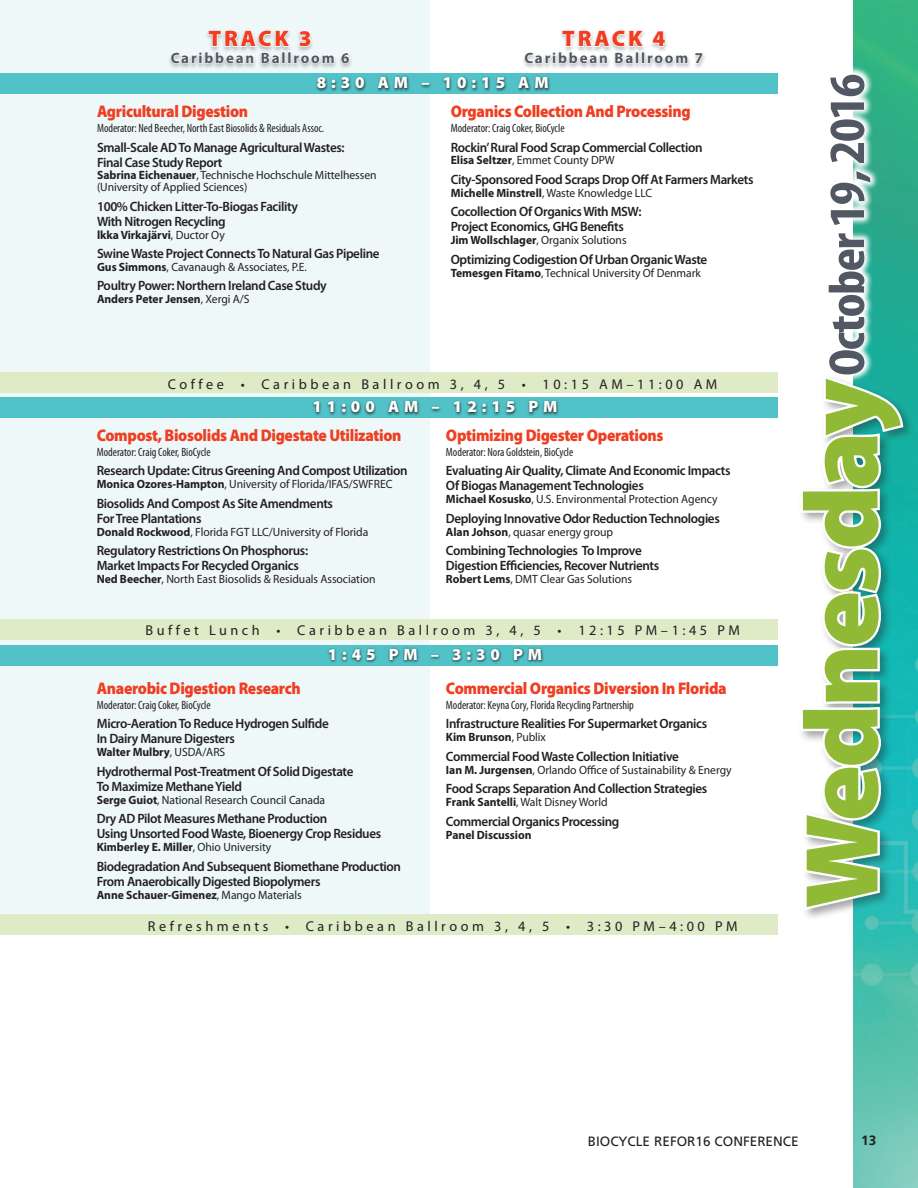
<style>
.page{position:relative;width:918px;height:1188px;background:#fff}
.page>*{position:absolute;margin:0;border:0;box-sizing:border-box;transform-origin:0 0}
.t1{font:700 condensed 51.15px "Myriad Pro";letter-spacing:-.03em;color:#515863;scale:1.1 1}
.t2{font:900 22.5px "Myriad Pro";letter-spacing:.12em;color:#ef3e22}
.t3{font:900 16.8px "Myriad Pro";letter-spacing:-.02em;color:#ef3e22;scale:.92 1}
.t4{font:900 16.5px "Myriad Pro";letter-spacing:.3em;color:#fff}
.t5{font:700 15px "Myriad Pro";letter-spacing:.12em;color:#515863}
.t6{font:14.25px "Myriad Pro";letter-spacing:.25em;color:#231f20}
.t7{font:600 13.5px/15px "Myriad Pro";letter-spacing:-.03em;color:#231f20}
.t8{font:13.5px "Frutiger";color:#231f20}
.t9{font:700 13.5px "Frutiger";color:#231f20}
.t10{font:12px/11.7px "Myriad Pro";letter-spacing:-.005em;color:#231f20}
.t11{font:condensed 12px "Myriad Pro";color:#231f20}
.t12{font:700 12px "Myriad Pro";letter-spacing:-.005em;color:#231f20}
.s1{font-weight:700}
.s2{font-weight:400}
.s3{font-weight:900;font-stretch:normal;font-size:105px;color:#90ba35}
</style>
<div class="page">
<img style="left:854px;top:0;width:64px;height:1188px">
<div style="left:0;top:0;width:430px;height:916px;background:#ebf7f7"></div>
<div style="left:798px;top:373px;width:117px;height:549px;background:#231f20;opacity:.4"></div>
<svg style="left:798px;top:372px;width:108px;height:541px"></svg>
<svg style="left:821px;top:66px;width:58px;height:317px"></svg>
<div style="left:167px;top:29px;width:540px;height:41px;background:#231f20;opacity:.27"></div>
<svg style="left:170px;top:29px;width:181px;height:45px"></svg>
<svg style="left:523px;top:29px;width:181px;height:45px"></svg>
<div style="left:0;top:74px;width:778px;height:20px;background:#51c3c8"></div>
<svg style="left:316px;top:75px;width:234px;height:17px"></svg>
<div style="left:0;top:373px;width:778px;height:20px;background:#dfeac7"></div>
<div style="left:0;top:915px;width:778px;height:20px;background:#dfeac7"></div>
<div style="left:0;top:397px;width:778px;height:21px;background:#51c3c8"></div>
<svg style="left:312px;top:399px;width:247px;height:17px"></svg>
<div style="left:0;top:619px;width:778px;height:20px;background:#dfeac7"></div>
<div style="left:0;top:645px;width:778px;height:20px;background:#51c3c8"></div>
<svg style="left:327px;top:647px;width:217px;height:16px"></svg>
<h2 class="t2" style="left:209px;top:24px;width:105px">TRACK 3</h2>
<p class="t5" style="left:171px;top:48px;width:180px">Caribbean Ballroom 6</p>
<h2 class="t2" style="left:562px;top:24px;width:105px">TRACK 4</h2>
<p class="t5" style="left:524px;top:48px;width:180px">Caribbean Ballroom 7</p>
<p class="t4" style="left:317px;top:72px;width:233px">8:30 AM – 10:15 AM</p>
<p class="t3" style="left:97px;top:100px;width:166px">Agricultural Digestion</p>
<p class="t11" style="left:97px;top:121px;width:229px">Moderator: Ned Beecher, North East Biosolids &amp; Residuals Assoc.</p>
<p class="t7" style="left:97px;top:139px;width:249px">Small-Scale AD To Manage Agricultural Wastes:<br>Final Case Study Report</p>
<p class="t10" style="left:97px;top:169px;width:281px"><span class="s1">Sabrina Eichenauer</span>, Technische Hochschule Mittelhessen (University of Applied Sciences)</p>
<p class="t7" style="left:97px;top:198px;width:202px">100% Chicken Litter-To-Biogas Facility<br>With Nitrogen Recycling</p>
<p class="t12" style="left:97px;top:227px;width:129px">lkka Virkajärvi<span class="s2">, Ductor Oy</span></p>
<p class="t7" style="left:97px;top:246px;width:284px">Swine Waste Project Connects To Natural Gas Pipeline</p>
<p class="t10" style="left:97px;top:261px;width:211px"><span class="s1">Gus Simmons</span>, Cavanaugh &amp; Associates, P.E.</p>
<p class="t7" style="left:97px;top:278px;width:231px">Poultry Power: Northern Ireland Case Study</p>
<p class="t12" style="left:97px;top:291px;width:154px">Anders Peter Jensen<span class="s2">, Xergi A/S</span></p>
<p class="t3" style="left:451px;top:100px;width:262px">Organics Collection And Processing</p>
<p class="t11" style="left:451px;top:121px;width:115px">Moderator: Craig Coker, BioCycle</p>
<p class="t7" style="left:451px;top:139px;width:253px">Rockin’ Rural Food Scrap Commercial Collection</p>
<p class="t10" style="left:451px;top:154px;width:166px"><span class="s1">Elisa Seltzer</span>, Emmet County DPW</p>
<p class="t7" style="left:451px;top:172px;width:304px">City-Sponsored Food Scraps Drop Off At Farmers Markets</p>
<p class="t10" style="left:451px;top:187px;width:203px"><span class="s1">Michelle Minstrell</span>, Waste Knowledge LLC</p>
<p class="t7" style="left:451px;top:204px;width:192px">Cocollection Of Organics With MSW:<br>Project Economics, GHG Benefits</p>
<p class="t10" style="left:451px;top:234px;width:177px"><span class="s1">Jim Wollschlager</span>, Organix Solutions</p>
<p class="t7" style="left:451px;top:251px;width:258px">Optimizing Codigestion Of Urban Organic Waste</p>
<p class="t10" style="left:451px;top:267px;width:252px"><span class="s1">Temesgen Fitamo</span>, Technical University Of Denmark</p>
<p class="t6" style="left:168px;top:375px;width:551px">Coffee • Caribbean Ballroom 3, 4, 5 • 10:15 AM–11:00 AM</p>
<p class="t4" style="left:313px;top:395px;width:246px">11:00 AM – 12:15 PM</p>
<p class="t3" style="left:97px;top:424px;width:333px">Compost, Biosolids And Digestate Utilization</p>
<p class="t11" style="left:97px;top:445px;width:115px">Moderator: Craig Coker, BioCycle</p>
<p class="t7" style="left:97px;top:463px;width:313px">Research Update: Citrus Greening And Compost Utilization</p>
<p class="t10" style="left:97px;top:478px;width:297px"><span class="s1">Monica Ozores-Hampton</span>, University of Florida/IFAS/SWFREC</p>
<p class="t7" style="left:97px;top:495px;width:238px">Biosolids And Compost As Site Amendments<br>For Tree Plantations</p>
<p class="t10" style="left:97px;top:526px;width:273px"><span class="s1">Donald Rockwood</span>, Florida FGT LLC/University of Florida</p>
<p class="t7" style="left:97px;top:543px;width:213px">Regulatory Restrictions On Phosphorus:<br>Market Impacts For Recycled Organics</p>
<p class="t10" style="left:97px;top:573px;width:280px"><span class="s1">Ned Beecher</span>, North East Biosolids &amp; Residuals Association</p>
<p class="t3" style="left:446px;top:424px;width:238px">Optimizing Digester Operations</p>
<p class="t11" style="left:446px;top:445px;width:129px">Moderator: Nora Goldstein, BioCycle</p>
<p class="t7" style="left:446px;top:463px;width:286px">Evaluating Air Quality, Climate And Economic Impacts<br>Of Biogas Management Technologies</p>
<p class="t10" style="left:446px;top:493px;width:273px"><span class="s1">Michael Kosusko</span>, U.S. Environmental Protection Agency</p>
<p class="t7" style="left:446px;top:510px;width:275px">Deploying Innovative Odor Reduction Technologies</p>
<p class="t10" style="left:446px;top:526px;width:168px"><span class="s1">Alan Johson</span>, quasar energy group</p>
<p class="t7" style="left:446px;top:543px;width:215px">Combining Technologies To Improve<br>Digestion Efficiencies, Recover Nutrients</p>
<p class="t10" style="left:446px;top:573px;width:188px"><span class="s1">Robert Lems</span>, DMT Clear Gas Solutions</p>
<p class="t6" style="left:145px;top:621px;width:596px">Buffet Lunch • Caribbean Ballroom 3, 4, 5 • 12:15 PM–1:45 PM</p>
<p class="t4" style="left:328px;top:643px;width:216px">1:45 PM – 3:30 PM</p>
<p class="t3" style="left:97px;top:677px;width:223px">Anaerobic Digestion Research</p>
<p class="t11" style="left:97px;top:698px;width:115px">Moderator: Craig Coker, BioCycle</p>
<p class="t7" style="left:97px;top:716px;width:234px">Micro-Aeration To Reduce Hydrogen Sulfide<br>In Dairy Manure Digesters</p>
<p class="t12" style="left:97px;top:744px;width:130px">Walter Mulbry<span class="s2">, USDA/ARS</span></p>
<p class="t7" style="left:97px;top:763px;width:258px">Hydrothermal Post-Treatment Of Solid Digestate<br>To Maximize Methane Yield</p>
<p class="t10" style="left:97px;top:794px;width:230px"><span class="s1">Serge Guiot</span>, National Research Council Canada</p>
<p class="t7" style="left:97px;top:811px;width:286px">Dry AD Pilot Measures Methane Production<br>Using Unsorted Food Waste, Bioenergy Crop Residues</p>
<p class="t12" style="left:97px;top:839px;width:176px">Kimberley E. Miller<span class="s2">, Ohio University</span></p>
<p class="t7" style="left:97px;top:858px;width:306px">Biodegradation And Subsequent Biomethane Production<br>From Anaerobically Digested Biopolymers</p>
<p class="t12" style="left:97px;top:887px;width:207px">Anne Schauer-Gimenez<span class="s2">, Mango Materials</span></p>
<p class="t3" style="left:446px;top:677px;width:307px">Commercial Organics Diversion In Florida</p>
<p class="t11" style="left:446px;top:698px;width:189px">Moderator: Keyna Cory, Florida Recycling Partnership</p>
<p class="t7" style="left:446px;top:716px;width:263px">Infrastructure Realities For Supermarket Organics</p>
<p class="t12" style="left:446px;top:729px;width:102px">Kim Brunson<span class="s2">, Publix</span></p>
<p class="t7" style="left:446px;top:748px;width:234px">Commercial Food Waste Collection Initiative</p>
<p class="t10" style="left:446px;top:764px;width:287px"><span class="s1">Ian M. Jurgensen</span>, Orlando Office of Sustainability &amp; Energy</p>
<p class="t7" style="left:446px;top:781px;width:263px">Food Scraps Separation And Collection Strategies</p>
<p class="t10" style="left:446px;top:796px;width:163px"><span class="s1">Frank Santelli</span>, Walt Disney World</p>
<p class="t7" style="left:446px;top:813px;width:175px">Commercial Organics Processing</p>
<p class="t12" style="left:446px;top:827px;width:87px">Panel Discussion</p>
<p class="t6" style="left:148px;top:917px;width:591px">Refreshments • Caribbean Ballroom 3, 4, 5 • 3:30 PM–4:00 PM</p>
<h1 class="t1" style="left:815px;top:909px;width:761px;rotate:-90deg"><span class="s3">Wednesday</span>October 19, 2016</h1>
<p class="t8" style="left:588px;top:1134px;width:212px">BIOCYCLE REFOR16 CONFERENCE</p>
<p class="t9" style="left:861px;top:1133px;width:17px">13</p>
</div>
